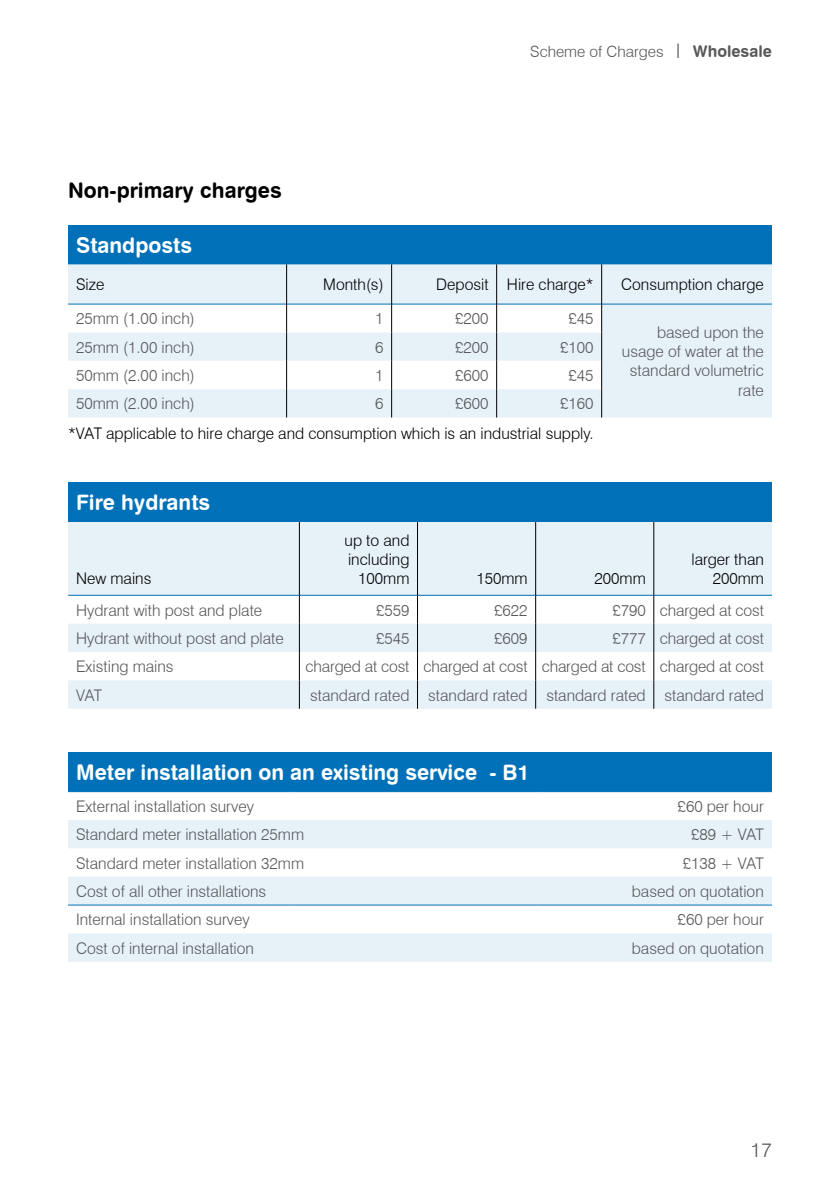
<style>
.page{position:relative;width:840px;height:1191px;background:#fff}
.page>*{position:absolute;margin:0;border:0;box-sizing:border-box;transform-origin:0 0}
.t1{font:21.2px "Swiss 721 BT Bold Rounded";color:#fff}
.t2{font:21.2px "Swiss 721 BT Bold Rounded";color:#000}
.t3{font:300 20px "Swiss 721 BT";color:#58585a}
.t4{font:300 16px/19.2px "Swiss 721 BT";color:#58585a;text-align:right}
.t5{font:300 16px/19.2px "Swiss 721 BT";color:#000;text-align:right}
.t6{font:300 15.6px "Swiss 721 BT";color:#58585a}
.s1{font-size:20px}
.s2{font-family:"Swiss 721 BT Bold Rounded";font-weight:400;font-size:16px}
</style>
<div class="page">
<div style="left:68px;top:225px;width:703px;height:39px;background:#0071b9"></div>
<div style="left:602px;top:264px;width:169px;height:153px;background:#e6f1f8"></div>
<hr style="left:601px;top:303px;width:170px;height:1px;background:#0071b9">
<svg style="left:68px;top:264px;width:534px;height:153px"></svg>
<div style="left:68px;top:482px;width:703px;height:40px;background:#0071b9"></div>
<div style="left:68px;top:522px;width:703px;height:73px;background:#e6f1f8"></div>
<svg style="left:68px;top:623px;width:703px;height:85px;fill:#e6f1f8"></svg>
<hr style="left:68px;top:595px;width:231px;height:1px;background:#0071b9">
<hr style="left:299px;top:595px;width:118px;height:1px;background:#0071b9">
<hr style="left:417px;top:595px;width:118px;height:1px;background:#0071b9">
<hr style="left:535px;top:595px;width:118px;height:1px;background:#0071b9">
<hr style="left:653px;top:595px;width:118px;height:1px;background:#0071b9">
<hr style="left:299px;top:522px;width:1px;height:73px;background:#000">
<hr style="left:417px;top:522px;width:1px;height:73px;background:#000">
<hr style="left:535px;top:522px;width:1px;height:73px;background:#000">
<hr style="left:653px;top:522px;width:1px;height:73px;background:#000">
<svg style="left:299px;top:595px;width:1px;height:113px"></svg>
<svg style="left:417px;top:595px;width:1px;height:113px"></svg>
<svg style="left:535px;top:595px;width:1px;height:113px"></svg>
<svg style="left:653px;top:595px;width:1px;height:113px"></svg>
<div style="left:68px;top:752px;width:703px;height:39px;background:#0071b9"></div>
<svg style="left:68px;top:792px;width:703px;height:1px"></svg>
<svg style="left:68px;top:820px;width:703px;height:141px;fill:#e6f1f8"></svg>
<hr style="left:68px;top:791px;width:222px;height:1px;background:#0071b9">
<hr style="left:290px;top:791px;width:247px;height:1px;background:#0071b9">
<hr style="left:537px;top:791px;width:234px;height:1px;background:#0071b9">
<hr style="left:68px;top:904px;width:222px;height:1px;background:#0071b9">
<hr style="left:290px;top:904px;width:247px;height:1px;background:#0071b9">
<hr style="left:537px;top:904px;width:234px;height:1px;background:#0071b9">
<p class="t6" style="left:530px;top:42px;width:243px">Scheme of Charges <span class="s1">l</span> <span class="s2">Wholesale</span></p>
<h1 class="t2" style="left:68px;top:177px;width:215px">Non-primary charges</h1>
<h1 class="t1" style="left:76px;top:232px;width:117px">Standposts</h1>
<p class="t5" style="left:76px;top:275px;width:30px">Size</p>
<p class="t5" style="left:323px;top:275px;width:62px">Month(s)</p>
<p class="t5" style="left:436px;top:275px;width:159px">Deposit Hire charge*</p>
<p class="t5" style="left:621px;top:275px;width:144px">Consumption charge</p>
<p class="t4" style="left:76px;top:309px;width:120px">25mm (1.00 inch)</p>
<p class="t4" style="left:375px;top:309px;width:10px">1</p>
<p class="t4" style="left:455px;top:309px;width:35px">£200</p>
<p class="t4" style="left:568px;top:309px;width:27px">£45</p>
<p class="t4" style="left:621px;top:323px;width:143px">based upon the usage of water at the standard volumetric rate</p>
<p class="t4" style="left:76px;top:337px;width:120px">25mm (1.00 inch)</p>
<p class="t4" style="left:375px;top:337px;width:10px">6</p>
<p class="t4" style="left:455px;top:337px;width:35px">£200</p>
<p class="t4" style="left:560px;top:337px;width:35px">£100</p>
<p class="t4" style="left:76px;top:365px;width:120px">50mm (2.00 inch)</p>
<p class="t4" style="left:375px;top:365px;width:10px">1</p>
<p class="t4" style="left:455px;top:365px;width:35px">£600</p>
<p class="t4" style="left:568px;top:365px;width:27px">£45</p>
<p class="t4" style="left:76px;top:394px;width:120px">50mm (2.00 inch)</p>
<p class="t4" style="left:375px;top:394px;width:10px">6</p>
<p class="t4" style="left:455px;top:394px;width:35px">£600</p>
<p class="t4" style="left:560px;top:394px;width:35px">£160</p>
<p class="t5" style="left:68px;top:424px;width:526px">*VAT applicable to hire charge and consumption which is an industrial supply.</p>
<h1 class="t1" style="left:76px;top:489px;width:136px">Fire hydrants</h1>
<p class="t5" style="left:76px;top:568px;width:77px">New mains</p>
<p class="t5" style="left:344px;top:530px;width:66px">up to and including<br>100mm</p>
<p class="t5" style="left:476px;top:568px;width:53px">150mm</p>
<p class="t5" style="left:594px;top:568px;width:53px">200mm</p>
<p class="t5" style="left:691px;top:549px;width:74px">larger than<br>200mm</p>
<p class="t4" style="left:76px;top:600px;width:187px">Hydrant with post and plate</p>
<p class="t4" style="left:376px;top:600px;width:35px">£559</p>
<p class="t4" style="left:494px;top:600px;width:35px">£622</p>
<p class="t4" style="left:612px;top:600px;width:153px">£790 charged at cost</p>
<p class="t4" style="left:76px;top:628px;width:209px">Hydrant without post and plate</p>
<p class="t4" style="left:376px;top:628px;width:35px">£545</p>
<p class="t4" style="left:494px;top:628px;width:35px">£609</p>
<p class="t4" style="left:612px;top:628px;width:153px">£777 charged at cost</p>
<p class="t4" style="left:76px;top:657px;width:99px">Existing mains</p>
<p class="t4" style="left:305px;top:657px;width:459px">charged at cost charged at cost charged at cost charged at cost</p>
<p class="t4" style="left:76px;top:685px;width:28px">VAT</p>
<p class="t4" style="left:310px;top:685px;width:455px">standard rated standard rated standard rated standard rated</p>
<h1 class="t1" style="left:76px;top:759px;width:455px">Meter installation on an existing service - B1</h1>
<p class="t4" style="left:76px;top:796px;width:179px">External installation survey</p>
<p class="t4" style="left:677px;top:796px;width:88px">£60 per hour</p>
<p class="t4" style="left:76px;top:825px;width:229px">Standard meter installation 25mm</p>
<p class="t4" style="left:690px;top:825px;width:74px">£89 + VAT</p>
<p class="t4" style="left:76px;top:853px;width:229px">Standard meter installation 32mm</p>
<p class="t4" style="left:682px;top:853px;width:82px">£138 + VAT</p>
<p class="t4" style="left:76px;top:881px;width:191px">Cost of all other installations</p>
<p class="t4" style="left:631px;top:881px;width:133px">based on quotation</p>
<p class="t4" style="left:76px;top:910px;width:175px">Internal installation survey</p>
<p class="t4" style="left:677px;top:910px;width:88px">£60 per hour</p>
<p class="t4" style="left:76px;top:938px;width:179px">Cost of internal installation</p>
<p class="t4" style="left:631px;top:938px;width:133px">based on quotation</p>
<p class="t3" style="left:750px;top:1137px;width:23px">17</p>
</div>
